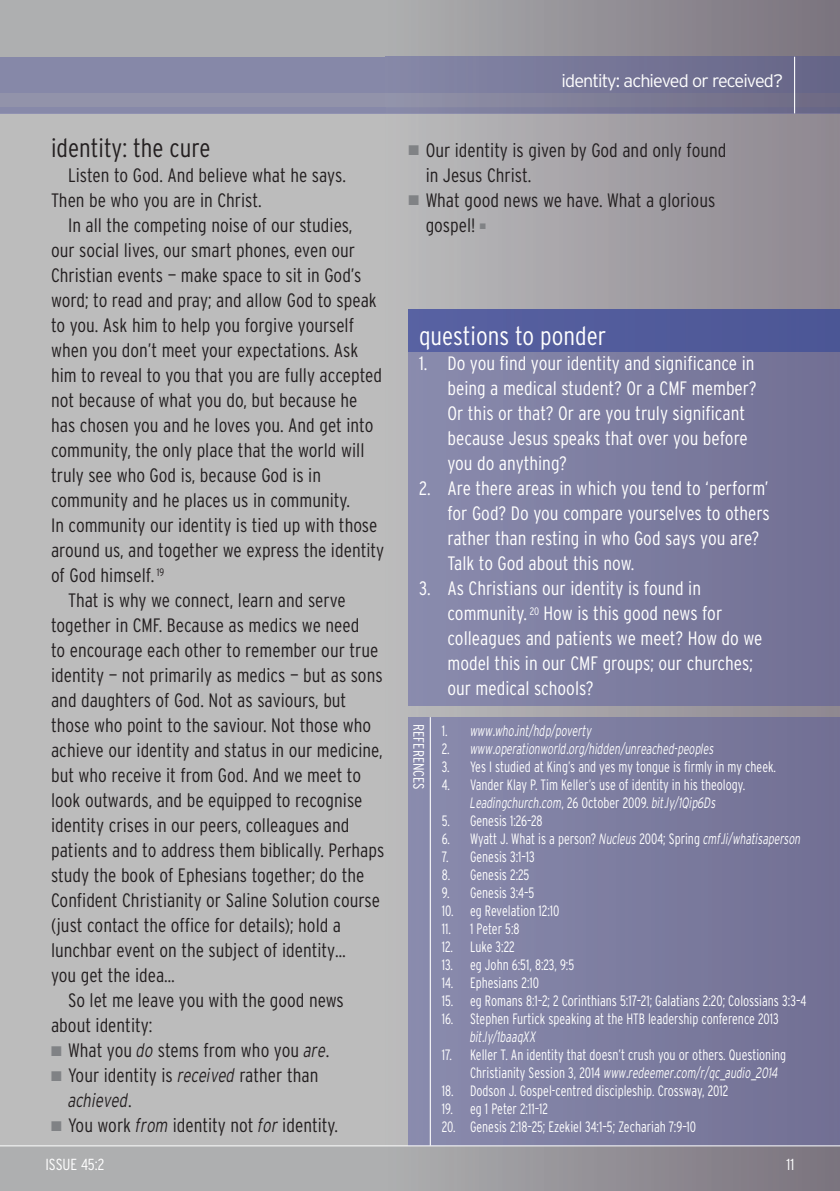
<style>
.page{position:relative;width:840px;height:1191px;background:#fff}
.page>*{position:absolute;margin:0;border:0;box-sizing:border-box;transform-origin:0 0}
.t1{font:300 condensed 26px "Interstate";color:#fff}
.t2{font:300 condensed 26px "Interstate";color:#231f20}
.t3{font:300 condensed 19.4px/25px "Interstate";color:#231f20}
.t4{font:300 condensed 19.4px/25px "Interstate";color:#fff}
.t5{font:italic 300 19.4px "Interstate";color:#231f20;scale:.77 1}
.t6{font:300 18px "Interstate";letter-spacing:-.05em;color:#fff}
.t7{font:300 condensed 16px "Interstate";color:#fff}
.t8{font:300 condensed 15px/18px "Interstate";color:#fff;text-align:center;scale:.9 1}
.t9{font:italic 300 15px "Interstate";color:#fff;scale:.69 1}
.t10{font:300 condensed 15px "Interstate";color:#fff}
.s1{font-style:italic;font-stretch:normal}
.s2{font-style:normal;font-stretch:condensed}
</style>
<div class="page">
<div style="left:0;top:0;width:839px;height:1191px;background:#aeafb0"></div>
<img style="left:386px;top:0;width:453px;height:1191px">
<div style="left:0;top:113px;width:386px;height:1032px;background:#bcbcbc"></div>
<img style="left:386px;top:57px;width:453px;height:1088px">
<div style="left:0;top:57px;width:386px;height:37px;background:#8688a8"></div>
<div style="left:0;top:94px;width:386px;height:13px;background:#9293aa"></div>
<div style="left:0;top:107px;width:386px;height:6px;background:#8789a9"></div>
<hr style="left:793px;top:57px;width:1px;height:56px;background:#fff">
<img style="left:408px;top:309px;width:431px;height:396px">
<img style="left:408px;top:717px;width:431px;height:428px">
<hr style="left:429px;top:717px;width:1px;height:428px;background:#fff">
<hr style="left:0;top:1145px;width:839px;height:1px;background:#fff">
<svg style="left:52px;top:1046px;width:9px;height:9px"></svg>
<svg style="left:52px;top:1071px;width:9px;height:9px"></svg>
<svg style="left:52px;top:1121px;width:9px;height:9px"></svg>
<svg style="left:409px;top:146px;width:9px;height:9px"></svg>
<svg style="left:409px;top:196px;width:9px;height:9px"></svg>
<svg style="left:480px;top:223px;width:5px;height:6px"></svg>
<h1 class="t2" style="left:51px;top:133px;width:161px">identity: the cure</h1>
<p class="t3" style="left:51px;top:163px;width:296px;text-indent:17px">Listen to God. And believe what he says.<br>Then be who you are in Christ.</p>
<p class="t3" style="left:68px;top:213px;width:286px">In all the competing noise of our studies,</p>
<p class="t3" style="left:51px;top:238px;width:305px">our social lives, our smart phones, even our</p>
<p class="t3" style="left:51px;top:263px;width:311px">Christian events — make space to sit in God’s</p>
<p class="t3" style="left:51px;top:288px;width:327px">word; to read and pray; and allow God to speak</p>
<p class="t3" style="left:51px;top:313px;width:304px">to you. Ask him to help you forgive yourself</p>
<p class="t3" style="left:51px;top:338px;width:308px">when you don’t meet your expectations. Ask</p>
<p class="t3" style="left:51px;top:363px;width:332px">him to reveal to you that you are fully accepted</p>
<p class="t3" style="left:51px;top:388px;width:308px">not because of what you do, but because he</p>
<p class="t3" style="left:51px;top:413px;width:324px">has chosen you and he loves you. And get into</p>
<p class="t3" style="left:51px;top:438px;width:315px">community, the only place that the world will</p>
<p class="t3" style="left:51px;top:463px;width:271px">truly see who God is, because God is in</p>
<p class="t3" style="left:51px;top:488px;width:300px">community and he places us in community.</p>
<p class="t3" style="left:51px;top:513px;width:328px">In community our identity is tied up with those</p>
<p class="t3" style="left:51px;top:538px;width:334px">around us, and together we express the identity</p>
<p class="t3" style="left:51px;top:563px;width:114px">of God himself. <sup>19</sup></p>
<p class="t3" style="left:68px;top:588px;width:279px">That is why we connect, learn and serve</p>
<p class="t3" style="left:51px;top:613px;width:310px">together in CMF. Because as medics we need</p>
<p class="t3" style="left:51px;top:638px;width:328px">to encourage each other to remember our true</p>
<p class="t3" style="left:51px;top:663px;width:333px">identity — not primarily as medics — but as sons</p>
<p class="t3" style="left:51px;top:688px;width:296px">and daughters of God. Not as saviours, but</p>
<p class="t3" style="left:51px;top:713px;width:321px">those who point to the saviour. Not those who</p>
<p class="t3" style="left:51px;top:738px;width:333px">achieve our identity and status in our medicine,</p>
<p class="t3" style="left:51px;top:763px;width:311px">but who receive it from God. And we meet to</p>
<p class="t3" style="left:51px;top:788px;width:313px">look outwards, and be equipped to recognise</p>
<p class="t3" style="left:51px;top:813px;width:300px">identity crises in our peers, colleagues and</p>
<p class="t3" style="left:51px;top:838px;width:334px">patients and to address them biblically. Perhaps</p>
<p class="t3" style="left:51px;top:863px;width:314px">study the book of Ephesians together; do the</p>
<p class="t3" style="left:51px;top:888px;width:330px">Confident Christianity or Saline Solution course</p>
<p class="t3" style="left:51px;top:913px;width:291px">(just contact the office for details); hold a</p>
<p class="t3" style="left:51px;top:938px;width:296px">lunchbar event on the subject of identity…</p>
<p class="t3" style="left:51px;top:963px;width:125px">you get the idea…</p>
<p class="t3" style="left:68px;top:988px;width:277px">So let me leave you with the good news</p>
<p class="t3" style="left:51px;top:1013px;width:103px">about identity:</p>
<p class="t3" style="left:68px;top:1038px;width:262px">What you <span class="s1">do</span> stems from who you <span class="s1">are</span>.</p>
<p class="t3" style="left:68px;top:1063px;width:252px">Your identity is <span class="s1">received</span> rather than</p>
<p class="t5" style="left:68px;top:1089px;width:84px">achieved<span class="s2">.</span></p>
<p class="t3" style="left:68px;top:1113px;width:271px">You work <span class="s1">from</span> identity not <span class="s1">for</span> identity.</p>
<p class="t6" style="left:561px;top:70px;width:223px">identity: achieved or received?</p>
<p class="t3" style="left:425px;top:138px;width:302px">Our identity is given by God and only found in Jesus Christ.<br>What good news we have. What a glorious gospel!</p>
<h1 class="t1" style="left:419px;top:321px;width:188px">questions to ponder</h1>
<p class="t4" style="left:447px;top:351px;width:310px;text-indent:-28px">1. Do you find your identity and significance in being a medical student? Or a CMF member?<br>Or this or that? Or are you truly significant because Jesus speaks that over you before you do anything?</p>
<p class="t4" style="left:447px;top:476px;width:324px;text-indent:-28px">2. Are there areas in which you tend to ‘perform’ for God? Do you compare yourselves to others rather than resting in who God says you are?<br>Talk to God about this now.</p>
<p class="t4" style="left:447px;top:576px;width:316px;text-indent:-28px">3. As Christians our identity is found in community. <sup>20</sup> How is this good news for colleagues and patients we meet? How do we model this in our CMF groups; our churches; our medical schools?</p>
<p class="t10" style="left:427px;top:724px;width:67px;rotate:90deg">REFERENCES</p>
<p class="t9" style="left:441px;top:722px;width:219px"><span class="s2">1.</span> www.who.int/hdp/poverty</p>
<p class="t9" style="left:441px;top:740px;width:396px"><span class="s2">2.</span> www.operationworld.org/hidden/unreached-peoples</p>
<p class="t8" style="left:441px;top:758px;width:373px">3. Yes I studied at King’s and yes my tongue is firmly in my cheek.</p>
<p class="t8" style="left:441px;top:776px;width:339px">4. Vander Klay P. Tim Keller’s use of identity in his theology.<br><span class="s1">Leadingchurch.com</span>, 26 October 2009. <span class="s1">bit.ly/1Qip6Ds</span></p>
<p class="t8" style="left:441px;top:812px;width:114px">5. Genesis 1:26–28</p>
<p class="t8" style="left:441px;top:830px;width:400px">6. Wyatt J. What is a person? <span class="s1">Nucleus</span> 2004; Spring <span class="s1">cmf.li/whatisaperson</span></p>
<p class="t8" style="left:441px;top:848px;width:105px">7. Genesis 3:1–13</p>
<p class="t8" style="left:441px;top:866px;width:99px">8. Genesis 2:25</p>
<p class="t8" style="left:441px;top:884px;width:105px">9. Genesis 3:4–5</p>
<p class="t8" style="left:441px;top:902px;width:132px">10. eg Revelation 12:10</p>
<p class="t8" style="left:441px;top:920px;width:88px">11. 1 Peter 5:8</p>
<p class="t8" style="left:441px;top:938px;width:83px">12. Luke 3:22</p>
<p class="t8" style="left:441px;top:956px;width:149px">13. eg John 6:51, 8:23, 9:5</p>
<p class="t8" style="left:441px;top:974px;width:110px">14. Ephesians 2:10</p>
<p class="t8" style="left:441px;top:992px;width:406px">15. eg Romans 8:1–2; 2 Corinthians 5:17–21; Galatians 2:20; Colossians 3:3–4</p>
<p class="t8" style="left:441px;top:1010px;width:376px">16. Stephen Furtick speaking at the HTB leadership conference 2013</p>
<p class="t9" style="left:470px;top:1028px;width:97px">bit.ly/1baaqXX</p>
<p class="t8" style="left:470px;top:1046px;width:352px;text-align:left;text-indent:-28px">17. Keller T. An identity that doesn’t crush you or others. Questioning<br>Christianity Session 3, 2014 <span class="s1">www.redeemer.com/r/qc_audio_2014</span></p>
<p class="t8" style="left:441px;top:1082px;width:320px">18. Dodson J. Gospel-centred discipleship. Crossway, 2012</p>
<p class="t8" style="left:441px;top:1100px;width:120px">19. eg 1 Peter 2:11–12</p>
<p class="t8" style="left:441px;top:1118px;width:284px">20. Genesis 2:18–25; Ezekiel 34:1–5; Zechariah 7:9–10</p>
<p class="t7" style="left:45px;top:1154px;width:60px">ISSUE 45:2</p>
<p class="t7" style="left:786px;top:1154px;width:9px">11</p>
</div>
